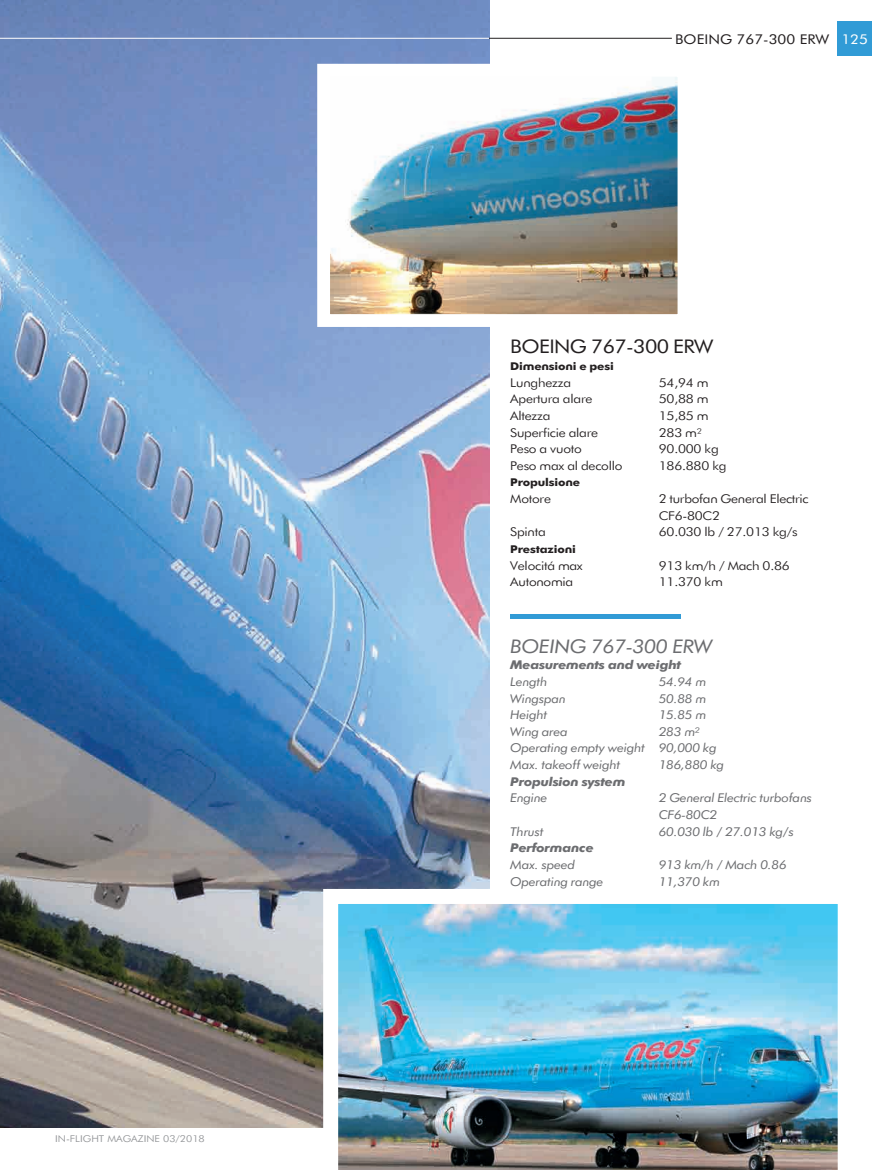
<style>
.page{position:relative;width:893px;height:1170px;background:#fff}
.page>*{position:absolute;margin:0;border:0;box-sizing:border-box;transform-origin:0 0}
.t1{font:21px "Neos";letter-spacing:-.03em;color:#231f20}
.t2{font:italic 21px "Neos";letter-spacing:-.02em;color:#6c6d70}
.t3{font:15px "Neos";color:#231f20}
.t4{font:15px "Neos";color:#fff}
.t5{font:300 13.5px/16.6px "Neos";letter-spacing:-.015em;color:#231f20}
.t6{font:italic 13.5px/16.6px "Neos";letter-spacing:-.02em;color:#6c6d70}
.t7{font:italic 700 13.5px "Neos";letter-spacing:-.02em;color:#6c6d70}
.t8{font:700 12px "Neos";letter-spacing:-.015em;color:#231f20}
.t9{font:300 10.5px "Neos";color:#939598}
</style>
<div class="page">
<img style="left:0;top:0;width:489px;height:1127px">
<div style="left:510px;top:614px;width:170px;height:5px;background:#319bd6"></div>
<img style="left:316px;top:881px;width:522px;height:288px">
<img style="left:311px;top:57px;width:367px;height:276px">
<hr style="left:0;top:38px;width:489px;height:1px;background:#fff">
<hr style="left:489px;top:38px;width:183px;height:1px;background:#231f20">
<div style="left:838px;top:21px;width:34px;height:34px;background:#319bd6"></div>
<p class="t9" style="left:55px;top:1132px;width:151px">IN-FLIGHT MAGAZINE 03/2018</p>
<p class="t3" style="left:675px;top:31px;width:156px">BOEING 767-300 ERW</p>
<p class="t4" style="left:841px;top:31px;width:28px">125</p>
<h1 class="t1" style="left:510px;top:335px;width:205px">BOEING 767-300 ERW</h1>
<p class="t8" style="left:510px;top:359px;width:105px">Dimensioni e pesi</p>
<p class="t5" style="left:510px;top:374px;width:62px">Lunghezza</p>
<p class="t5" style="left:659px;top:374px;width:51px">54,94 m</p>
<p class="t5" style="left:510px;top:390px;width:84px">Apertura alare</p>
<p class="t5" style="left:659px;top:390px;width:51px">50,88 m</p>
<p class="t5" style="left:510px;top:407px;width:42px">Altezza</p>
<p class="t5" style="left:659px;top:407px;width:51px">15,85 m</p>
<p class="t5" style="left:510px;top:423px;width:89px">Superficie alare</p>
<p class="t5" style="left:659px;top:423px;width:45px">283 m²</p>
<p class="t5" style="left:510px;top:440px;width:73px">Peso a vuoto</p>
<p class="t5" style="left:659px;top:440px;width:61px">90.000 kg</p>
<p class="t5" style="left:510px;top:457px;width:114px">Peso max al decollo</p>
<p class="t5" style="left:659px;top:457px;width:69px">186.880 kg</p>
<p class="t8" style="left:510px;top:476px;width:71px">Propulsione</p>
<p class="t5" style="left:510px;top:490px;width:42px">Motore</p>
<p class="t5" style="left:659px;top:490px;width:151px">2 turbofan General Electric<br>CF6-80C2</p>
<p class="t5" style="left:510px;top:523px;width:37px">Spinta</p>
<p class="t5" style="left:659px;top:523px;width:140px">60.030 lb / 27.013 kg/s</p>
<p class="t8" style="left:510px;top:542px;width:67px">Prestazioni</p>
<p class="t5" style="left:510px;top:556px;width:74px">Velocitá max</p>
<p class="t5" style="left:659px;top:556px;width:133px">913 km/h / Mach 0.86</p>
<p class="t5" style="left:510px;top:573px;width:65px">Autonomia</p>
<p class="t5" style="left:659px;top:573px;width:65px">11.370 km</p>
<h1 class="t2" style="left:510px;top:634px;width:203px">BOEING 767-300 ERW</h1>
<p class="t7" style="left:510px;top:657px;width:172px">Measurements and weight</p>
<p class="t6" style="left:510px;top:673px;width:39px">Length</p>
<p class="t6" style="left:659px;top:673px;width:49px">54.94 m</p>
<p class="t6" style="left:510px;top:689px;width:57px">Wingspan</p>
<p class="t6" style="left:659px;top:689px;width:49px">50.88 m</p>
<p class="t6" style="left:510px;top:706px;width:39px">Height</p>
<p class="t6" style="left:659px;top:706px;width:49px">15.85 m</p>
<p class="t6" style="left:510px;top:723px;width:59px">Wing area</p>
<p class="t6" style="left:510px;top:723px;width:208px;text-indent:148px">283 m²<br>Operating empty weight 90,000 kg<br>Max. takeoff weight</p>
<p class="t6" style="left:659px;top:756px;width:67px">186,880 kg</p>
<p class="t7" style="left:510px;top:774px;width:117px">Propulsion system</p>
<p class="t6" style="left:510px;top:789px;width:39px">Engine</p>
<p class="t6" style="left:659px;top:789px;width:155px">2 General Electric turbofans<br>CF6-80C2</p>
<p class="t6" style="left:510px;top:822px;width:35px">Thrust</p>
<p class="t6" style="left:659px;top:822px;width:137px">60.030 lb / 27.013 kg/s</p>
<p class="t7" style="left:510px;top:840px;width:85px">Performance</p>
<p class="t6" style="left:510px;top:856px;width:66px">Max. speed</p>
<p class="t6" style="left:659px;top:856px;width:129px">913 km/h / Mach 0.86</p>
<p class="t6" style="left:510px;top:872px;width:95px">Operating range</p>
<p class="t6" style="left:659px;top:872px;width:62px">11,370 km</p>
</div>
